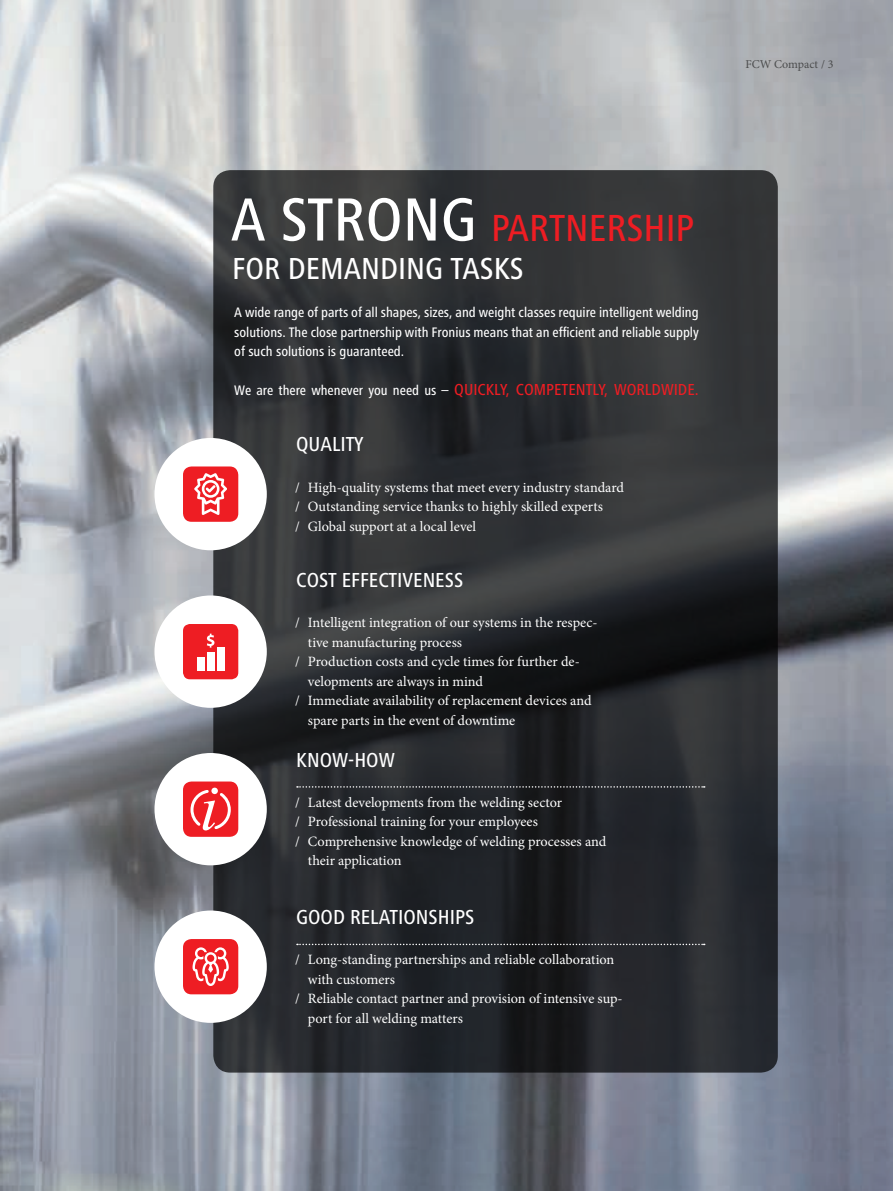
<style>
.page{position:relative;width:893px;height:1191px;background:#fff}
.page>*{position:absolute;margin:0;border:0;box-sizing:border-box;transform-origin:0 0}
.t1{font:500 condensed 39.15px "Frutiger Next LTW1 G";color:#ee1d23}
.t2{font:500 condensed 31.5px "Frutiger Next LTW1 G";color:#fff}
.t3{font:500 condensed 21px "Frutiger Next LTW1 G";color:#fff}
.t4{font:500 condensed 16.5px "Frutiger Next LTW1 G";color:#ee1d23}
.t5{font:14.25px/19.5px "Minion Pro";color:#fff}
.t6{font:500 condensed 14.25px/19.5px "Frutiger Next LTW1 G";color:#fff;text-align:justify}
.t7{font:12px "Minion Pro";color:#4b4c4d}
.s1{font-size:63px;color:#fff}
.s2{font-size:14.25px;color:#fff}
</style>
<div class="page">
<img style="left:0;top:0;width:893px;height:1191px">
<svg style="left:213px;top:170px;width:565px;height:902px;background:#2b2d30"></svg>
<div style="left:157px;top:441px;width:107px;height:106px;background:#fff;border-radius:50%"></div>
<div style="left:154px;top:438px;width:113px;height:112px;border:6px solid #fff;border-radius:50%"></div>
<div style="left:183px;top:466px;width:55px;height:56px;background:#ee1d23;border-radius:9px"></div>
<svg style="left:194px;top:473px;width:33px;height:42px"></svg>
<div style="left:157px;top:598px;width:107px;height:107px;background:#fff;border-radius:50%"></div>
<div style="left:154px;top:595px;width:113px;height:113px;border:6px solid #fff;border-radius:50%"></div>
<div style="left:183px;top:624px;width:55px;height:55px;background:#ee1d23;border-radius:7px"></div>
<div style="left:197px;top:657px;width:7px;height:13px;background:#fff"></div>
<div style="left:207px;top:652px;width:7px;height:18px;background:#fff"></div>
<div style="left:217px;top:647px;width:7px;height:23px;background:#fff"></div>
<svg style="left:207px;top:633px;width:7px;height:14px"></svg>
<div style="left:157px;top:913px;width:107px;height:106px;background:#fff;border-radius:50%"></div>
<div style="left:154px;top:910px;width:113px;height:112px;border:6px solid #fff;border-radius:50%"></div>
<div style="left:183px;top:939px;width:55px;height:55px;background:#ee1d23;border-radius:9px"></div>
<svg style="left:193px;top:947px;width:36px;height:39px"></svg>
<div style="left:157px;top:756px;width:107px;height:106px;background:#fff;border-radius:50%"></div>
<div style="left:154px;top:753px;width:113px;height:112px;border:6px solid #fff;border-radius:50%"></div>
<div style="left:183px;top:781px;width:55px;height:56px;background:#ee1d23;border-radius:9px"></div>
<svg style="left:190px;top:787px;width:41px;height:44px"></svg>
<svg style="left:297px;top:943px;width:408px;height:2px"></svg>
<svg style="left:297px;top:786px;width:408px;height:1px"></svg>
<p class="t7" style="left:745px;top:56px;width:90px">FCW Compact / 3</p>
<h1 class="t1" style="left:231px;top:205px;width:465px"><span class="s1">A STRONG</span> PARTNERSHIP</h1>
<h2 class="t2" style="left:232px;top:250px;width:293px">FOR DEMANDING TASKS</h2>
<p class="t6" style="left:234px;top:303px;width:466px">A wide range of parts of all shapes, sizes, and weight classes require intelligent welding solutions. The close partnership with Fronius means that an efficient and reliable supply of such solutions is guaranteed.</p>
<p class="t4" style="left:234px;top:380px;width:466px"><span class="s2">We are there whenever you need us –</span> QUICKLY, COMPETENTLY, WORLDWIDE.</p>
<h3 class="t3" style="left:296px;top:432px;width:69px">QUALITY</h3>
<p class="t5" style="left:295px;top:477px;width:330px">/ High-quality systems that meet every industry standard / Outstanding service thanks to highly skilled experts<br>/ Global support at a local level</p>
<h3 class="t3" style="left:296px;top:568px;width:168px">COST EFFECTIVENESS</h3>
<p class="t5" style="left:295px;top:613px;width:304px">/ Intelligent integration of our systems in the respec-</p>
<p class="t5" style="left:308px;top:632px;width:156px">tive manufacturing process</p>
<p class="t5" style="left:295px;top:652px;width:286px">/ Production costs and cycle times for further de-</p>
<p class="t5" style="left:308px;top:671px;width:177px">velopments are always in mind</p>
<p class="t5" style="left:295px;top:691px;width:298px">/ Immediate availability of replacement devices and</p>
<p class="t5" style="left:308px;top:710px;width:209px">spare parts in the event of downtime</p>
<h3 class="t3" style="left:296px;top:747px;width:100px">KNOW-HOW</h3>
<p class="t5" style="left:295px;top:792px;width:269px">/ Latest developments from the welding sector</p>
<p class="t5" style="left:295px;top:812px;width:244px">/ Professional training for your employees</p>
<p class="t5" style="left:295px;top:831px;width:313px">/ Comprehensive knowledge of welding processes and</p>
<p class="t5" style="left:308px;top:851px;width:95px">their application</p>
<h3 class="t3" style="left:296px;top:905px;width:180px">GOOD RELATIONSHIPS</h3>
<p class="t5" style="left:295px;top:950px;width:321px">/ Long-standing partnerships and reliable collaboration</p>
<p class="t5" style="left:308px;top:969px;width:88px">with customers</p>
<p class="t5" style="left:295px;top:989px;width:329px">/ Reliable contact partner and provision of intensive sup-</p>
<p class="t5" style="left:308px;top:1008px;width:156px">port for all welding matters</p>
</div>
